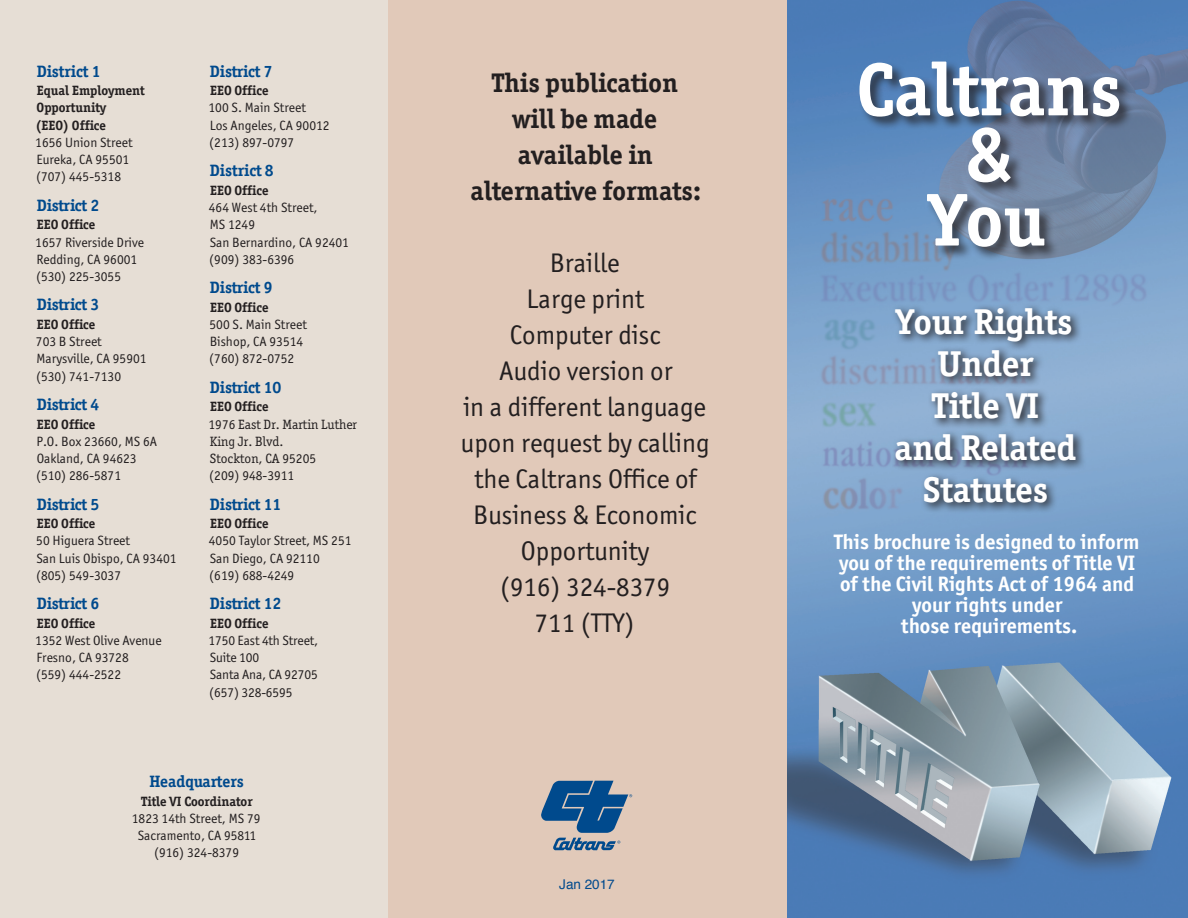
<style>
.page{position:relative;width:1188px;height:918px;background:#fff}
.page>*{position:absolute;margin:0;border:0;box-sizing:border-box;transform-origin:0 0}
.t1{font:700 75px/65.1px "Officina Ser ITC Std";color:#fff;text-align:center}
.t2{font:700 36px/42px "Officina Ser ITC Std";color:#fff;text-align:center}
.t3{font:27px/36px "Officina Sans ITC Std";color:#231f20;text-align:center}
.t4{font:700 27px/36px "Officina Ser ITC Std";color:#231f20;text-align:center}
.t5{font:700 21px/21px "Officina Sans ITC Std";color:#fff;text-align:center}
.t6{font:700 16.5px "Officina Ser ITC Std";color:#004a8d}
.t7{font:13.5px/17.2px "Officina Sans ITC Std";color:#231f20}
.t8{font:700 13.5px/17.2px "Officina Ser ITC Std";color:#231f20}
.t9{font:13.5px "Officina Ser ITC Std";color:#231f20}
.t10{font:13.5px "Helvetica";color:#004a8d}
</style>
<div class="page">
<div style="left:388px;top:0;width:404px;height:918px;background:#e1c9b9"></div>
<div style="left:0;top:0;width:388px;height:918px;background:#e6ded5"></div>
<svg style="left:541px;top:781px;width:91px;height:69px"></svg>
<img style="left:787px;top:0;width:401px;height:918px">
<svg style="left:891px;top:303px;width:196px;height:211px;background:#7590ae"></svg>
<div style="left:858px;top:60px;width:276px;height:201px;background:#231f20;opacity:.75"></div>
<h3 class="t6" style="left:37px;top:61px;width:65px">District 1</h3>
<p class="t8" style="left:35px;top:82px;width:111px">Equal Employment<br>Opportunity<br>(EEO) Office</p>
<p class="t7" style="left:35px;top:134px;width:99px">1656 Union Street</p>
<p class="t7" style="left:36px;top:151px;width:94px">Eureka, CA 95501</p>
<p class="t7" style="left:36px;top:168px;width:87px">(707) 445-5318</p>
<h3 class="t6" style="left:37px;top:195px;width:64px">District 2</h3>
<p class="t8" style="left:37px;top:216px;width:60px">EEO Office</p>
<p class="t7" style="left:35px;top:233px;width:110px">1657 Riverside Drive</p>
<p class="t7" style="left:36px;top:251px;width:102px">Redding, CA 96001</p>
<p class="t7" style="left:36px;top:268px;width:87px">(530) 225-3055</p>
<h3 class="t6" style="left:37px;top:295px;width:64px">District 3</h3>
<p class="t8" style="left:37px;top:316px;width:60px">EEO Office</p>
<p class="t7" style="left:36px;top:333px;width:67px">703 B Street</p>
<p class="t7" style="left:37px;top:350px;width:112px">Marysville, CA 95901</p>
<p class="t7" style="left:36px;top:367px;width:87px">(530) 741-7130</p>
<h3 class="t6" style="left:37px;top:394px;width:64px">District 4</h3>
<p class="t8" style="left:37px;top:415px;width:60px">EEO Office</p>
<p class="t7" style="left:36px;top:433px;width:122px">P.O. Box 23660, MS 6A</p>
<p class="t7" style="left:37px;top:450px;width:102px">Oakland, CA 94623</p>
<p class="t7" style="left:36px;top:467px;width:87px">(510) 286-5871</p>
<h3 class="t6" style="left:37px;top:494px;width:64px">District 5</h3>
<p class="t8" style="left:37px;top:515px;width:60px">EEO Office</p>
<p class="t7" style="left:36px;top:532px;width:95px">50 Higuera Street</p>
<p class="t7" style="left:36px;top:549px;width:142px">San Luis Obispo, CA 93401</p>
<p class="t7" style="left:36px;top:567px;width:87px">(805) 549-3037</p>
<h3 class="t6" style="left:37px;top:593px;width:64px">District 6</h3>
<p class="t8" style="left:37px;top:614px;width:60px">EEO Office</p>
<p class="t7" style="left:35px;top:632px;width:128px">1352 West Olive Avenue</p>
<p class="t7" style="left:36px;top:649px;width:94px">Fresno, CA 93728</p>
<p class="t7" style="left:36px;top:666px;width:87px">(559) 444-2522</p>
<h3 class="t6" style="left:210px;top:61px;width:64px">District 7</h3>
<p class="t8" style="left:210px;top:82px;width:60px">EEO Office</p>
<p class="t7" style="left:209px;top:99px;width:99px">100 S. Main Street</p>
<p class="t7" style="left:210px;top:116px;width:121px">Los Angeles, CA 90012</p>
<p class="t7" style="left:209px;top:134px;width:87px">(213) 897-0797</p>
<h3 class="t6" style="left:210px;top:160px;width:65px">District 8</h3>
<p class="t8" style="left:210px;top:182px;width:60px">EEO Office</p>
<p class="t7" style="left:209px;top:199px;width:110px">464 West 4th Street,<br>MS 1249</p>
<p class="t7" style="left:210px;top:233px;width:141px">San Bernardino, CA 92401</p>
<p class="t7" style="left:209px;top:251px;width:87px">(909) 383-6396</p>
<h3 class="t6" style="left:210px;top:277px;width:64px">District 9</h3>
<p class="t8" style="left:210px;top:298px;width:60px">EEO Office</p>
<p class="t7" style="left:210px;top:316px;width:99px">500 S. Main Street</p>
<p class="t7" style="left:210px;top:333px;width:95px">Bishop, CA 93514</p>
<p class="t7" style="left:209px;top:350px;width:87px">(760) 872-0752</p>
<h3 class="t6" style="left:210px;top:377px;width:73px">District 10</h3>
<p class="t8" style="left:210px;top:398px;width:60px">EEO Office</p>
<p class="t9" style="left:209px;top:416px;width:150px">1976 East Dr. Martin Luther</p>
<p class="t9" style="left:210px;top:433px;width:75px">King Jr. Blvd.</p>
<p class="t9" style="left:210px;top:451px;width:108px">Stockton, CA 95205</p>
<p class="t9" style="left:209px;top:468px;width:87px">(209) 948-3911</p>
<h3 class="t6" style="left:210px;top:494px;width:73px">District 11</h3>
<p class="t8" style="left:210px;top:515px;width:60px">EEO Office</p>
<p class="t7" style="left:209px;top:532px;width:144px">4050 Taylor Street, MS 251</p>
<p class="t7" style="left:210px;top:549px;width:112px">San Diego, CA 92110</p>
<p class="t7" style="left:209px;top:567px;width:87px">(619) 688-4249</p>
<h3 class="t6" style="left:210px;top:593px;width:73px">District 12</h3>
<p class="t8" style="left:210px;top:614px;width:60px">EEO Office</p>
<p class="t7" style="left:209px;top:632px;width:111px">1750 East 4th Street,<br>Suite 100</p>
<p class="t7" style="left:210px;top:666px;width:110px">Santa Ana, CA 92705</p>
<p class="t7" style="left:209px;top:683px;width:85px">(657) 328-6595</p>
<h3 class="t6" style="left:149px;top:771px;width:96px">Headquarters</h3>
<p class="t8" style="left:141px;top:792px;width:113px">Title VI Coordinator</p>
<p class="t7" style="left:132px;top:810px;width:130px">1823 14th Street, MS 79</p>
<p class="t7" style="left:138px;top:827px;width:120px">Sacramento, CA 95811</p>
<p class="t7" style="left:154px;top:844px;width:87px">(916) 324-8379</p>
<p class="t4" style="left:471px;top:64px;width:232px">This publication will be made available in alternative formats:</p>
<p class="t3" style="left:461px;top:244px;width:250px">Braille<br>Large print<br>Computer disc<br>Audio version or<br>in a different language upon request by calling the Caltrans Office of<br>Business &amp; Economic<br>Opportunity<br>(916) 324-8379<br>711 (TTY)</p>
<p class="t10" style="left:559px;top:874px;width:57px">Jan 2017</p>
<h1 class="t1" style="left:856px;top:57px;width:267px">Caltrans &amp;<br>You</h1>
<h1 class="t2" style="left:895px;top:300px;width:183px">Your Rights<br>Under<br>Title VI<br>and Related<br>Statutes</h1>
<p class="t5" style="left:834px;top:531px;width:307px">This brochure is designed to inform you of the requirements of Title VI of the Civil Rights Act of 1964 and your rights under<br>those requirements.</p>
</div>
